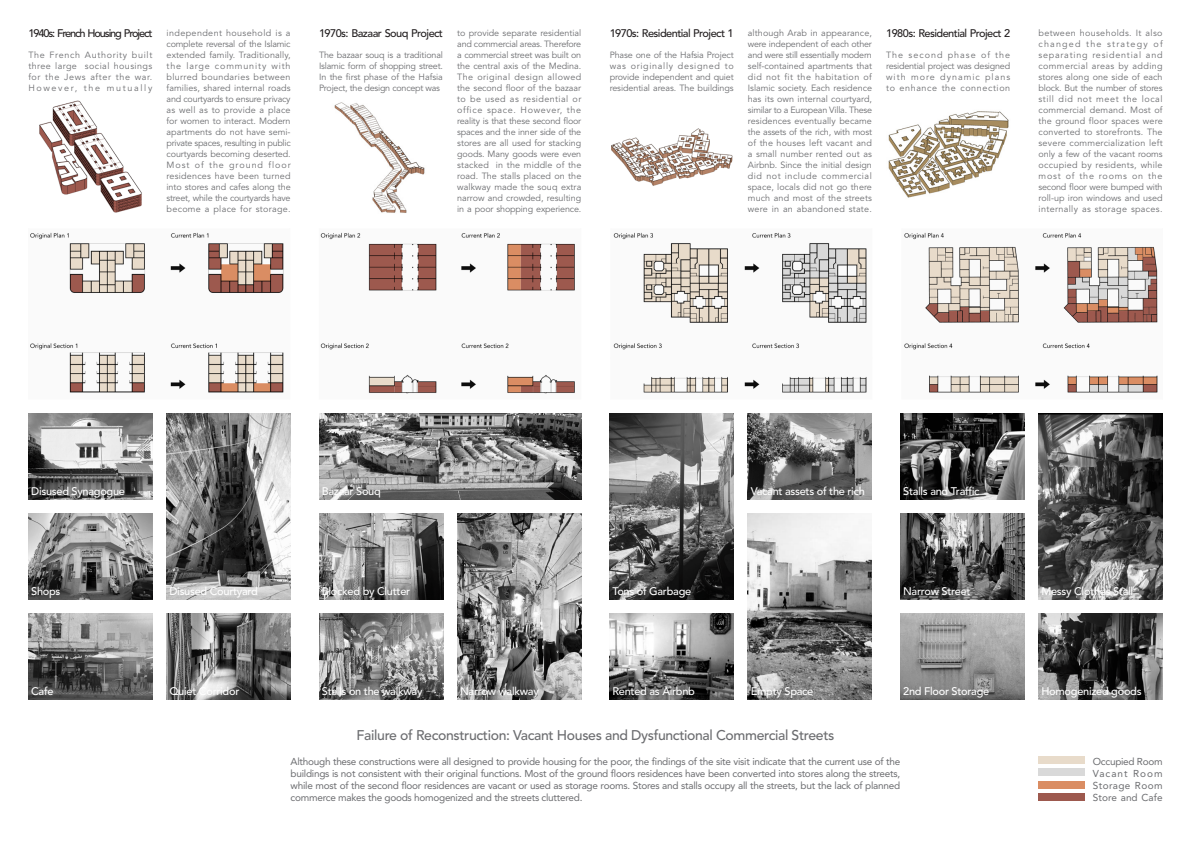
<style>
.page{position:relative;width:1191px;height:842px;background:#fff}
.page>*{position:absolute;margin:0;border:0;box-sizing:border-box;transform-origin:0 0}
.大标题_14-65medium_中{font:500 14px "Avenir LT Std";letter-spacing:-.025em;color:#6c6d70}
.大标题_14-65medium_中-2{font:500 11px "Avenir LT Std";letter-spacing:-.025em;color:#fff}
.正文_65medium_左{font:500 11px "Avenir LT Std";letter-spacing:-.05em;color:#231f20}
.正文_65medium_左-2{font:500 11px "Avenir LT Std";letter-spacing:-.1em;color:#231f20}
.正文_10-55roman_左{font:10px/12px "Avenir LT Std";letter-spacing:-.025em;color:#6c6d70;text-align:justify}
.正文_10-55roman_左-2{font:10px "Avenir LT Std";letter-spacing:.005em;color:#6c6d70}
.正文_10-55roman_左-3{font:10px "Avenir LT Std";letter-spacing:.04em;color:#6c6d70}
.正文_10-55roman_左-4{font:10px "Avenir LT Std";letter-spacing:.095em;color:#6c6d70}
.正文_9-45book_左{font:9px/11px "Avenir LT Std";color:#6c6d70;text-align:justify}
</style>
<div class="page">
<img style="left:39px;top:100px;width:103px;height:113px">
<img style="left:334px;top:102px;width:91px;height:111px">
<img style="left:611px;top:128px;width:122px;height:58px">
<img style="left:888px;top:111px;width:121px;height:87px">
<img style="left:30px;top:232px;width:1128px;height:162px">
<img style="left:28px;top:414px;width:124px;height:86px">
<img style="left:319px;top:414px;width:262px;height:86px">
<img style="left:609px;top:414px;width:124px;height:185px">
<img style="left:900px;top:414px;width:124px;height:86px">
<img style="left:28px;top:514px;width:124px;height:86px">
<img style="left:319px;top:514px;width:124px;height:86px">
<img style="left:900px;top:514px;width:124px;height:86px">
<img style="left:28px;top:614px;width:124px;height:85px">
<img style="left:319px;top:614px;width:124px;height:85px">
<img style="left:609px;top:614px;width:124px;height:85px">
<img style="left:900px;top:614px;width:124px;height:85px">
<img style="left:167px;top:414px;width:124px;height:186px">
<img style="left:748px;top:414px;width:124px;height:86px">
<img style="left:1038px;top:414px;width:124px;height:185px">
<img style="left:457px;top:514px;width:124px;height:185px">
<img style="left:748px;top:514px;width:124px;height:185px">
<img style="left:167px;top:614px;width:124px;height:85px">
<img style="left:1038px;top:614px;width:124px;height:85px">
<div style="left:1038px;top:756px;width:46px;height:8px;background:#e8dbca"></div>
<div style="left:1038px;top:768px;width:46px;height:8px;background:#d9d9d9"></div>
<div style="left:1038px;top:793px;width:46px;height:8px;background:#9d594e"></div>
<div style="left:1038px;top:781px;width:46px;height:8px;background:#da8d63"></div>
<p class="正文_65medium_左-2" style="left:28px;top:27px;width:126px">1940s: French Housing Project</p>
<p class="正文_65medium_左" style="left:319px;top:27px;width:126px">1970s: Bazaar Souq Project</p>
<p class="正文_9-45book_左" style="left:457px;top:27px;width:126px">to provide separate residential</p>
<p class="正文_65medium_左" style="left:609px;top:27px;width:126px">1970s: Residential Project 1</p>
<p class="正文_65medium_左" style="left:886px;top:27px;width:126px">1980s: Residential Project 2</p>
<p class="正文_9-45book_左" style="left:457px;top:38px;width:126px">and commercial areas. Therefore a commercial street was built on the central axis of the Medina.<br>The original design allowed the second floor of the bazaar to be used as residential or office space. However, the reality is that these second floor spaces and the inner side of the stores are all used for stacking goods. Many goods were even stacked in the middle of the road. The stalls placed on the walkway made the souq extra narrow and crowded, resulting in a poor shopping experience.</p>
<p class="正文_9-45book_左" style="left:748px;top:27px;width:126px">although Arab in appearance, were independent of each other and were still essentially modern self-contained apartments that did not fit the habitation of Islamic society. Each residence has its own internal courtyard, similar to a European Villa. These residences eventually became the assets of the rich, with most of the houses left vacant and a small number rented out as Airbnb. Since the initial design did not include commercial space, locals did not go there much and most of the streets were in an abandoned state.</p>
<p class="正文_9-45book_左" style="left:1038px;top:27px;width:126px">between households. It also changed the strategy of separating residential and commercial areas by adding stores along one side of each block. But the number of stores still did not meet the local commercial demand. Most of the ground floor spaces were converted to storefronts. The severe commercialization left only a few of the vacant rooms occupied by residents, while most of the rooms on the second floor were bumped with roll-up iron windows and used internally as storage spaces.</p>
<p class="正文_9-45book_左" style="left:167px;top:27px;width:126px">independent household is a complete reversal of the Islamic extended family. Traditionally, the large community with blurred boundaries between families, shared internal roads and courtyards to ensure privacy as well as to provide a place for women to interact. Modern apartments do not have semi&shy;private spaces, resulting in public courtyards becoming deserted.<br>Most of the ground floor residences have been turned into stores and cafes along the street, while the courtyards have become a place for storage.</p>
<p class="正文_9-45book_左" style="left:28px;top:49px;width:126px">The French Authority built three large social housings for the Jews after the war.<br>However, the mutually</p>
<p class="正文_9-45book_左" style="left:319px;top:49px;width:126px">The bazaar souq is a traditional Islamic form of shopping street.<br>In the first phase of the Hafsia Project, the design concept was</p>
<p class="正文_9-45book_左" style="left:609px;top:49px;width:126px">Phase one of the Hafsia Project was originally designed to provide independent and quiet residential areas. The buildings</p>
<p class="正文_9-45book_左" style="left:886px;top:49px;width:126px">The second phase of the residential project was designed with more dynamic plans to enhance the connection</p>
<p class="大标题_14-65medium_中-2" style="left:31px;top:485px;width:95px">Disused Synagogue</p>
<p class="大标题_14-65medium_中-2" style="left:322px;top:485px;width:61px">Bazaar Souq</p>
<p class="大标题_14-65medium_中-2" style="left:750px;top:485px;width:116px">Vacant assets of the rich</p>
<p class="大标题_14-65medium_中-2" style="left:903px;top:485px;width:78px">Stalls and Traffic</p>
<p class="大标题_14-65medium_中-2" style="left:31px;top:585px;width:31px">Shops</p>
<p class="大标题_14-65medium_中-2" style="left:169px;top:585px;width:90px">Disused Courtyard</p>
<p class="大标题_14-65medium_中-2" style="left:322px;top:585px;width:90px">Blocked by Clutter</p>
<p class="大标题_14-65medium_中-2" style="left:612px;top:585px;width:80px">Tons of Garbage</p>
<p class="大标题_14-65medium_中-2" style="left:903px;top:585px;width:69px">Narrow Street</p>
<p class="大标题_14-65medium_中-2" style="left:1041px;top:585px;width:93px">Messy Clothes Stall</p>
<p class="大标题_14-65medium_中-2" style="left:31px;top:685px;width:24px">Cafe</p>
<p class="大标题_14-65medium_中-2" style="left:169px;top:685px;width:71px">Quiet Corridor</p>
<p class="大标题_14-65medium_中-2" style="left:322px;top:685px;width:102px">Stalls on the walkway</p>
<p class="大标题_14-65medium_中-2" style="left:460px;top:685px;width:80px">Narrow walkway</p>
<p class="大标题_14-65medium_中-2" style="left:612px;top:685px;width:84px">Rented as Airbnb</p>
<p class="大标题_14-65medium_中-2" style="left:750px;top:685px;width:64px">Empty Space</p>
<p class="大标题_14-65medium_中-2" style="left:903px;top:685px;width:88px">2nd Floor Storage</p>
<p class="大标题_14-65medium_中-2" style="left:1041px;top:685px;width:102px">Homogenized goods</p>
<p class="大标题_14-65medium_中" style="left:356px;top:727px;width:479px">Failure of Reconstruction: Vacant Houses and Dysfunctional Commercial Streets</p>
<p class="正文_10-55roman_左" style="left:291px;top:755px;width:611px">Although these constructions were all designed to provide housing for the poor, the findings of the site visit indicate that the current use of the buildings is not consistent with their original functions. Most of the ground floors residences have been converted into stores along the streets, while most of the second floor residences are vacant or used as storage rooms. Stores and stalls occupy all the streets, but the lack of planned commerce makes the goods homogenized and the streets cluttered.</p>
<p class="正文_10-55roman_左" style="left:1092px;top:755px;width:71px">Occupied Room</p>
<p class="正文_10-55roman_左-4" style="left:1092px;top:767px;width:71px">Vacant Room</p>
<p class="正文_10-55roman_左-3" style="left:1092px;top:779px;width:71px">Storage Room</p>
<p class="正文_10-55roman_左-2" style="left:1092px;top:791px;width:71px">Store and Cafe</p>
</div>
